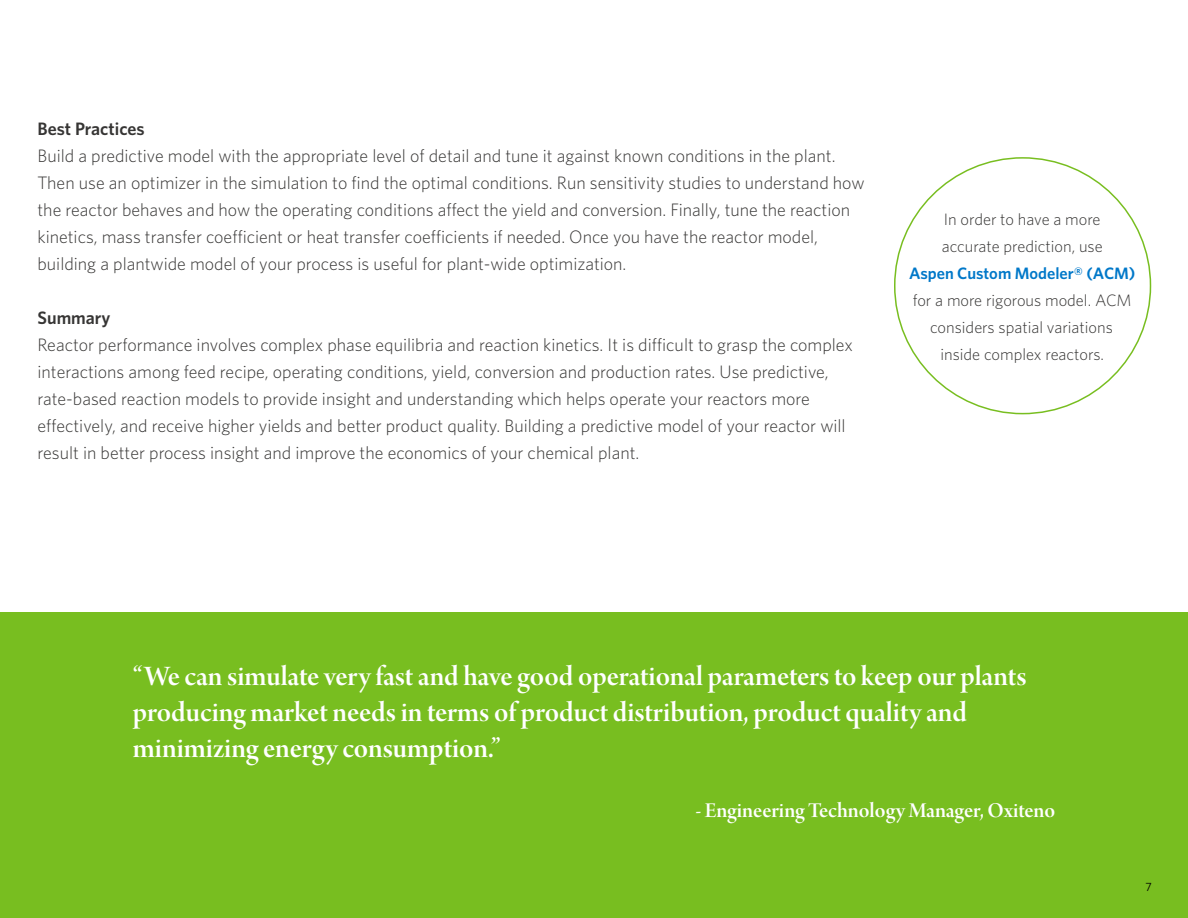
<style>
.page{position:relative;width:1188px;height:918px;background:#fff}
.page>*{position:absolute;margin:0;border:0;box-sizing:border-box;transform-origin:0 0}
.t1{font:30px/36px "Arno Pro Smbd Display";letter-spacing:-.005em;color:#fff}
.t2{font:22.5px "Arno Pro Smbd Display";letter-spacing:-.005em;color:#fff}
.t3{font:300 18px/27px "Whitney";color:#363534}
.t4{font:600 18px "Whitney";color:#363534}
.t5{font:300 16.5px/27px "Whitney";color:#363534}
.t6{font:600 16.5px "Whitney";color:#0078c9}
.t7{font:12px "Whitney";color:#000}
</style>
<div class="page">
<div style="left:0;top:612px;width:1188px;height:306px;background:#78be20"></div>
<p class="t4" style="left:38px;top:117px;width:109px">Best Practices</p>
<p class="t3" style="left:38px;top:142px;width:829px">Build a predictive model with the appropriate level of detail and tune it against known conditions in the plant.<br>Then use an optimizer in the simulation to find the optimal conditions. Run sensitivity studies to understand how the reactor behaves and how the operating conditions affect the yield and conversion. Finally, tune the reaction kinetics, mass transfer coefficient or heat transfer coefficients if needed. Once you have the reactor model, building a plantwide model of your process is useful for plant-wide optimization.</p>
<p class="t4" style="left:38px;top:306px;width:75px">Summary</p>
<p class="t3" style="left:38px;top:331px;width:817px">Reactor performance involves complex phase equilibria and reaction kinetics. It is difficult to grasp the complex interactions among feed recipe, operating conditions, yield, conversion and production rates. Use predictive, rate-based reaction models to provide insight and understanding which helps operate your reactors more effectively, and receive higher yields and better product quality. Building a predictive model of your reactor will result in better process insight and improve the economics of your chemical plant.</p>
<p class="t5" style="left:942px;top:205px;width:163px">In order to have a more accurate prediction, use</p>
<p class="t6" style="left:909px;top:262px;width:228px">Aspen Custom Modeler® (ACM)</p>
<p class="t5" style="left:913px;top:286px;width:220px;text-align:center">for a more rigorous model. ACM considers spatial variations inside complex reactors.</p>
<h1 class="t1" style="left:133px;top:660px;width:895px">“We can simulate very fast and have good operational parameters to keep our plants producing market needs in terms of product distribution, product quality and minimizing energy consumption.”</h1>
<p class="t2" style="left:695px;top:798px;width:361px">- Engineering Technology Manager, Oxiteno</p>
<p class="t7" style="left:1146px;top:879px;width:8px">7</p>
</div>
